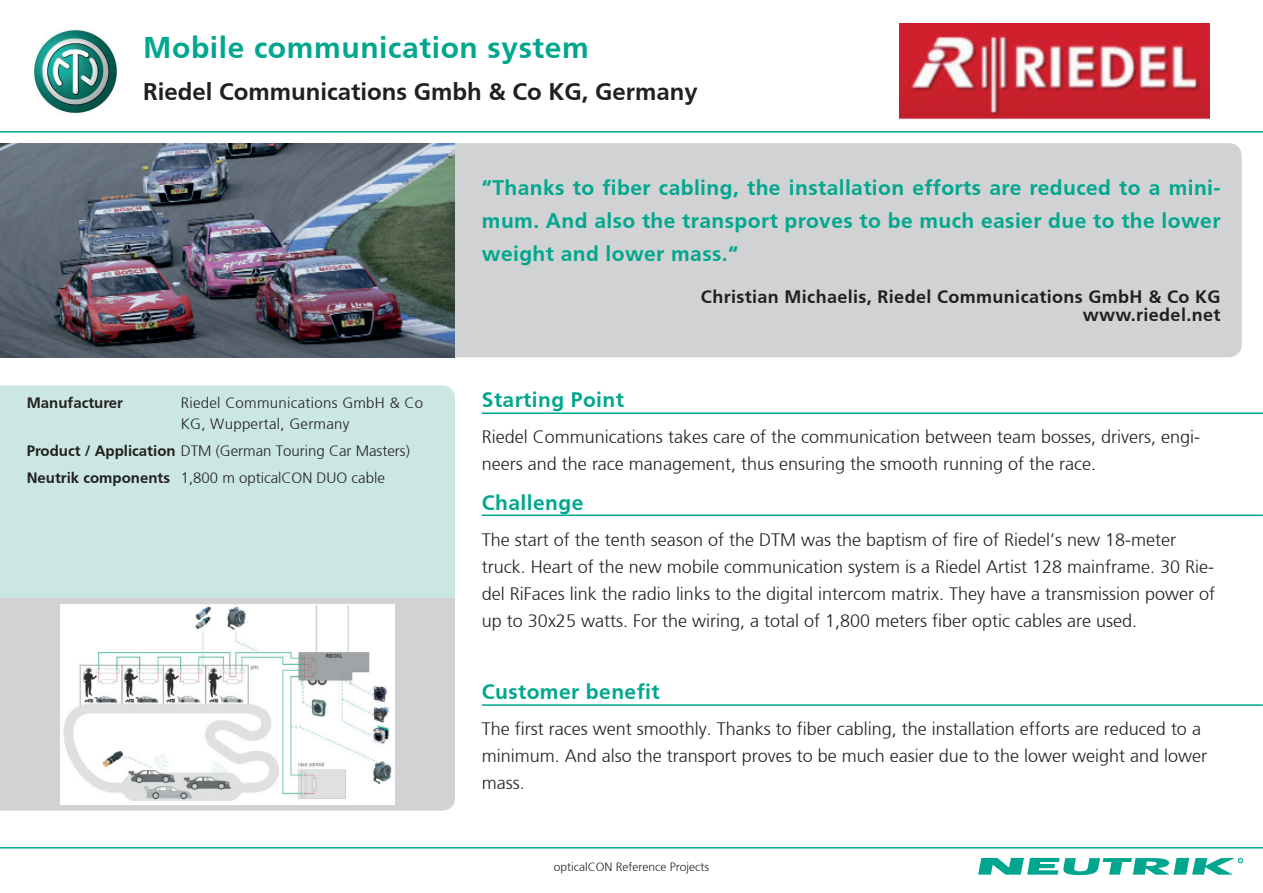
<style>
.page{position:relative;width:1263px;height:893px;background:#fff}
.page>*{position:absolute;margin:0;border:0;box-sizing:border-box;transform-origin:0 0}
.t1{font:700 30px "Frutiger";letter-spacing:.02em;color:#00a78e}
.t2{font:700 24px "Frutiger";color:#231f20}
.t3{font:700 21px/33px "Frutiger";letter-spacing:.02em;color:#00a78e;text-align:justify}
.t4{font:300 18px/27px "Frutiger";color:#231f20}
.t5{font:700 18px/18px "Frutiger";letter-spacing:.02em;color:#231f20;text-align:right}
.t6{font:700 15px/27px "Frutiger";color:#231f20}
.t7{font:300 15px/21px "Frutiger";letter-spacing:.02em;color:#231f20}
.t8{font:300 15px "Frutiger";color:#231f20}
.t9{font:300 12px "Frutiger";color:#231f20}
.s1{font-weight:300}
</style>
<div class="page">
<img style="left:34px;top:30px;width:83px;height:84px">
<div style="left:0;top:598px;width:455px;height:213px;background:#d1d2d4"></div>
<div style="left:0;top:385px;width:455px;height:213px;background:#cae7e2"></div>
<svg style="left:978px;top:858px;width:265px;height:17px"></svg>
<div style="left:454px;top:143px;width:788px;height:214px;background:#d1d2d4"></div>
<img style="left:899px;top:23px;width:310px;height:96px">
<img style="left:0;top:143px;width:454px;height:214px">
<hr style="left:0;top:131px;width:1263px;height:2px;background:#00a78e">
<hr style="left:0;top:847px;width:1263px;height:1px;background:#00a78e">
<hr style="left:482px;top:412px;width:781px;height:2px;background:#00a78e">
<hr style="left:482px;top:514px;width:781px;height:2px;background:#00a78e">
<hr style="left:482px;top:704px;width:781px;height:2px;background:#00a78e">
<img style="left:61px;top:605px;width:333px;height:199px">
<h1 class="t1" style="left:143px;top:30px;width:447px">Mobile communication system</h1>
<h2 class="t2" style="left:143px;top:77px;width:556px">Riedel Communications Gmbh &amp; Co KG, Germany</h2>
<p class="t6" style="left:27px;top:389px;width:98px">Manufacturer</p>
<p class="t6" style="left:27px;top:437px;width:385px">Product / Application <span class="s1">DTM (German Touring Car Masters)<br></span>Neutrik components</p>
<p class="t7" style="left:181px;top:393px;width:244px">Riedel Communications GmbH &amp; Co<br>KG, Wuppertal, Germany</p>
<p class="t8" style="left:181px;top:470px;width:206px">1,800 m opticalCON DUO cable</p>
<p class="t3" style="left:482px;top:171px;width:740px">“Thanks to fiber cabling, the installation efforts are reduced to a mini&shy;mum. And also the transport proves to be much easier due to the lower weight and lower mass.“</p>
<p class="t5" style="left:701px;top:288px;width:521px">Christian Michaelis, Riedel Communications GmbH &amp; Co KG www.riedel.net</p>
<p class="t3" style="left:482px;top:383px;width:144px">Starting Point</p>
<p class="t4" style="left:482px;top:423px;width:720px">Riedel Communications takes care of the communication between team bosses, drivers, engi&shy;neers and the race management, thus ensuring the smooth running of the race.</p>
<p class="t3" style="left:482px;top:486px;width:103px">Challenge</p>
<p class="t4" style="left:482px;top:526px;width:735px">The start of the tenth season of the DTM was the baptism of fire of Riedel’s new 18-meter truck. Heart of the new mobile communication system is a Riedel Artist 128 mainframe. 30 Rie&shy;del RiFaces link the radio links to the digital intercom matrix. They have a transmission power of up to 30x25 watts. For the wiring, a total of 1,800 meters fiber optic cables are used.</p>
<p class="t3" style="left:482px;top:675px;width:179px">Customer benefit</p>
<p class="t4" style="left:482px;top:715px;width:727px">The first races went smoothly. Thanks to fiber cabling, the installation efforts are reduced to a minimum. And also the transport proves to be much easier due to the lower weight and lower mass.</p>
<p class="t9" style="left:554px;top:860px;width:157px">opticalCON Reference Projects</p>
</div>
